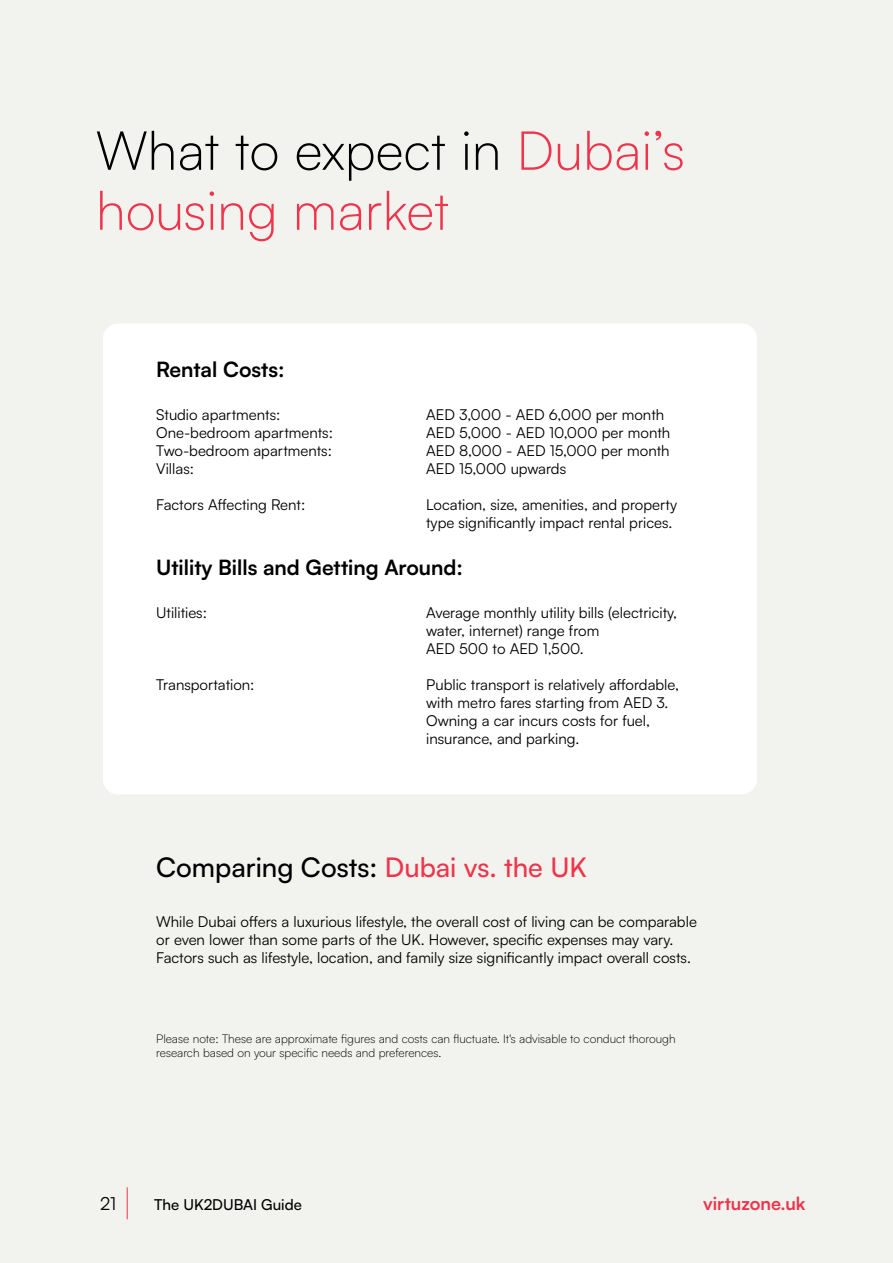
<style>
.page{position:relative;width:893px;height:1263px;background:#f2f3ee}
.page>*{position:absolute;margin:0;border:0;box-sizing:border-box;transform-origin:0 0}
.t1{font:300 54px/60px "Satoshi";color:#ee354c}
.t2{font:500 27px "Satoshi";color:#000}
.t3{font:700 21px "Satoshi";color:#000}
.t4{font:700 18px "Satoshi";color:#ee354c}
.t5{font:18px "Satoshi";color:#000}
.t6{font:15px/18px "Satoshi";color:#000}
.t7{font:500 15px "Satoshi";color:#000}
.t8{font:300 12px/14.4px "Satoshi";color:#000}
.s1{color:#000}
.s2{color:#ee354c}
</style>
<div class="page">
<div style="left:103px;top:323px;width:654px;height:471px;background:#fff;border-radius:15px"></div>
<hr style="left:127px;top:1187px;width:1px;height:32px;background:#ee354d">
<h1 class="t1" style="left:96px;top:119px;width:591px"><span class="s1">What to expect in</span> Dubai’s housing market</h1>
<h3 class="t3" style="left:156px;top:354px;width:130px">Rental Costs:</h3>
<p class="t6" style="left:156px;top:405px;width:126px">Studio apartments:</p>
<p class="t6" style="left:426px;top:405px;width:240px">AED 3,000 - AED 6,000 per month</p>
<p class="t6" style="left:156px;top:423px;width:178px">One-bedroom apartments:</p>
<p class="t6" style="left:426px;top:423px;width:246px">AED 5,000 - AED 10,000 per month</p>
<p class="t6" style="left:156px;top:441px;width:177px">Two-bedroom apartments:</p>
<p class="t6" style="left:426px;top:441px;width:245px">AED 8,000 - AED 15,000 per month</p>
<p class="t6" style="left:156px;top:459px;width:39px">Villas:</p>
<p class="t6" style="left:426px;top:459px;width:142px">AED 15,000 upwards</p>
<p class="t6" style="left:156px;top:495px;width:151px">Factors A ecting Rent:</p>
<p class="t6" style="left:426px;top:495px;width:252px">Location, size, amenities, and property type significantly impact rental prices.</p>
<h3 class="t3" style="left:156px;top:552px;width:308px">Utility Bills and Getting Around:</h3>
<p class="t6" style="left:156px;top:603px;width:52px">Utilities:</p>
<p class="t6" style="left:426px;top:603px;width:252px">Average monthly utility bills (electricity, water, internet) range from<br>AED 500 to AED 1,500.</p>
<p class="t6" style="left:156px;top:675px;width:100px">Transportation:</p>
<p class="t6" style="left:426px;top:675px;width:254px">Public transport is relatively a ordable, with metro fares starting from AED 3.<br>Owning a car incurs costs for fuel, insurance, and parking.</p>
<h2 class="t2" style="left:156px;top:848px;width:432px">Comparing Costs: <span class="s2">Dubai vs. the UK</span></h2>
<p class="t6" style="left:156px;top:912px;width:542px">While Dubai o ers a luxurious lifestyle, the overall cost of living can be comparable or even lower than some parts of the UK. However, specific expenses may vary.<br>Factors such as lifestyle, location, and family size significantly impact overall costs.</p>
<p class="t8" style="left:156px;top:1031px;width:521px">Please note: These are approximate figures and costs can fluctuate. It's advisable to conduct thorough research based on your specific needs and preferences.</p>
<p class="t5" style="left:100px;top:1191px;width:18px">21</p>
<p class="t7" style="left:154px;top:1194px;width:149px">The UK2DUBAI Guide</p>
<p class="t4" style="left:703px;top:1190px;width:104px">virtuzone.uk</p>
</div>
